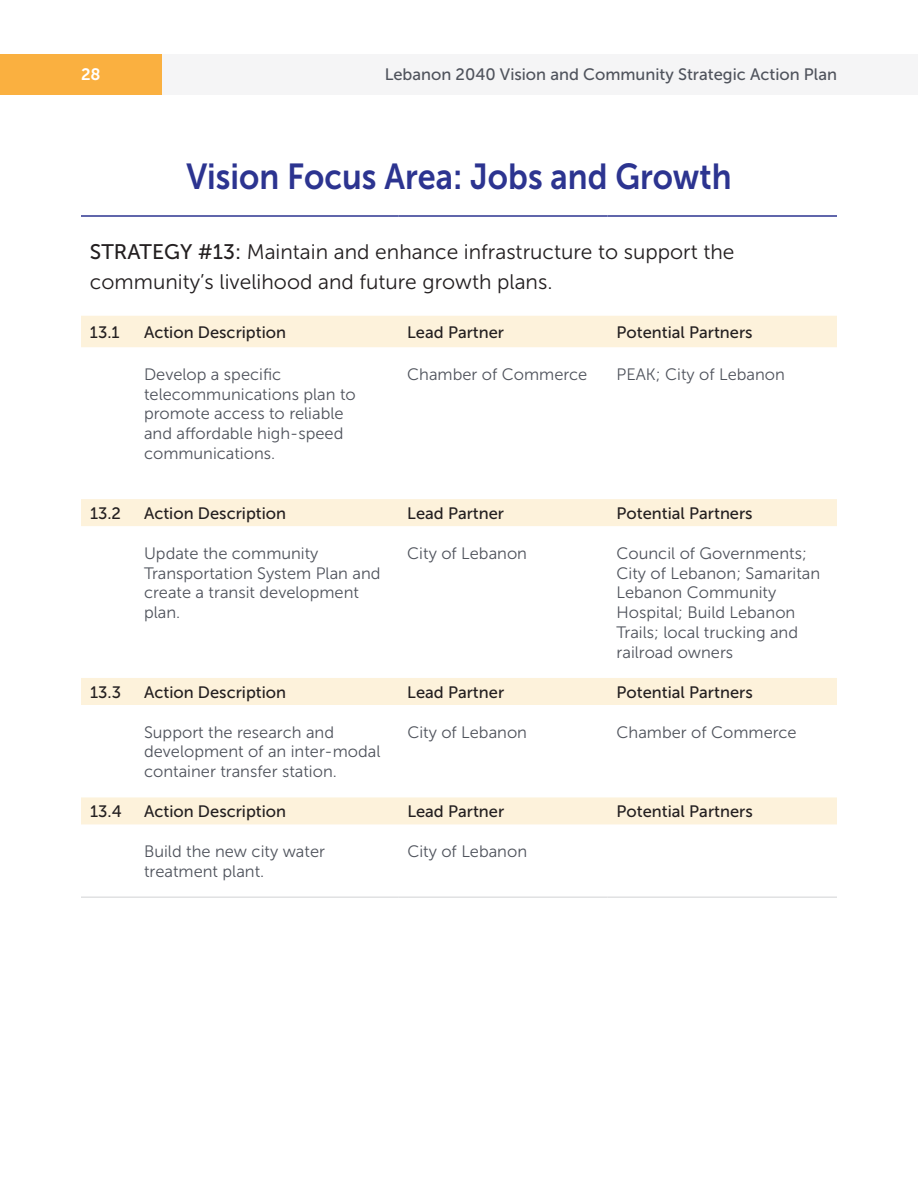
<style>
.page{position:relative;width:918px;height:1188px;background:#fff}
.page>*{position:absolute;margin:0;border:0;box-sizing:border-box;transform-origin:0 0}
.t1{font:36px "Museo Sans 700";color:#2c3490;scale:.9 1}
.t2{font:21px/30px "Museo Sans 300";color:#231f20}
.t3{font:16.5px/19.8px "Museo Sans 300";color:#4f535c}
.t4{font:16.5px "Museo Sans 500";color:#231f20}
.t5{font:16.5px "Museo Sans 500";color:#4f535c}
.t6{font:16.5px "Museo Sans 700";color:#fff}
.s1{font-family:"Museo Sans 500"}
</style>
<div class="page">
<div style="left:147px;top:54px;width:771px;height:40px;background:#f5f5f6"></div>
<div style="left:0;top:54px;width:162px;height:40px;background:#fab040"></div>
<svg style="left:81px;top:316px;width:756px;height:508px"></svg>
<hr style="left:81px;top:215px;width:54px;height:2px;background:#2c3490">
<hr style="left:135px;top:215px;width:263px;height:2px;background:#2c3490">
<hr style="left:398px;top:215px;width:210px;height:2px;background:#2c3490">
<hr style="left:608px;top:215px;width:229px;height:2px;background:#2c3490">
<hr style="left:81px;top:897px;width:54px;height:1px;background:#d1d2d4">
<hr style="left:135px;top:897px;width:263px;height:1px;background:#d1d2d4">
<hr style="left:398px;top:897px;width:210px;height:1px;background:#d1d2d4">
<hr style="left:608px;top:897px;width:229px;height:1px;background:#d1d2d4">
<p class="t6" style="left:81px;top:66px;width:21px">28</p>
<p class="t5" style="left:385px;top:66px;width:454px">Lebanon 2040 Vision and Community Strategic Action Plan</p>
<h1 class="t1" style="left:186px;top:157px;width:607px">Vision Focus Area: Jobs and Growth</h1>
<p class="t2" style="left:90px;top:237px;width:646px"><span class="s1">STRATEGY #13:</span> Maintain and enhance infrastructure to support the community’s livelihood and future growth plans.</p>
<p class="t4" style="left:90px;top:323px;width:31px">13.1</p>
<p class="t4" style="left:144px;top:323px;width:144px">Action Description</p>
<p class="t4" style="left:407px;top:323px;width:98px">Lead Partner</p>
<p class="t4" style="left:617px;top:323px;width:138px">Potential Partners</p>
<p class="t3" style="left:144px;top:364px;width:213px">Develop a specific telecommunications plan to promote access to reliable and affordable high-speed communications.</p>
<p class="t3" style="left:407px;top:364px;width:182px">Chamber of Commerce</p>
<p class="t3" style="left:617px;top:364px;width:170px">PEAK; City of Lebanon</p>
<p class="t4" style="left:90px;top:504px;width:33px">13.2</p>
<p class="t4" style="left:144px;top:504px;width:144px">Action Description</p>
<p class="t4" style="left:407px;top:504px;width:98px">Lead Partner</p>
<p class="t4" style="left:617px;top:504px;width:138px">Potential Partners</p>
<p class="t3" style="left:144px;top:543px;width:238px">Update the community<br>Transportation System Plan and create a transit development plan.</p>
<p class="t3" style="left:407px;top:543px;width:121px">City of Lebanon</p>
<p class="t3" style="left:617px;top:543px;width:205px">Council of Governments;<br>City of Lebanon; Samaritan<br>Lebanon Community<br>Hospital; Build Lebanon<br>Trails; local trucking and railroad owners</p>
<p class="t4" style="left:90px;top:683px;width:32px">13.3</p>
<p class="t4" style="left:144px;top:683px;width:144px">Action Description</p>
<p class="t4" style="left:407px;top:683px;width:98px">Lead Partner</p>
<p class="t4" style="left:617px;top:683px;width:138px">Potential Partners</p>
<p class="t3" style="left:144px;top:722px;width:238px">Support the research and development of an inter-modal container transfer station.</p>
<p class="t3" style="left:407px;top:722px;width:121px">City of Lebanon</p>
<p class="t3" style="left:617px;top:722px;width:182px">Chamber of Commerce</p>
<p class="t4" style="left:90px;top:802px;width:33px">13.4</p>
<p class="t4" style="left:144px;top:802px;width:144px">Action Description</p>
<p class="t4" style="left:407px;top:802px;width:98px">Lead Partner</p>
<p class="t4" style="left:617px;top:802px;width:138px">Potential Partners</p>
<p class="t3" style="left:144px;top:842px;width:182px">Build the new city water treatment plant.</p>
<p class="t3" style="left:407px;top:842px;width:121px">City of Lebanon</p>
</div>
